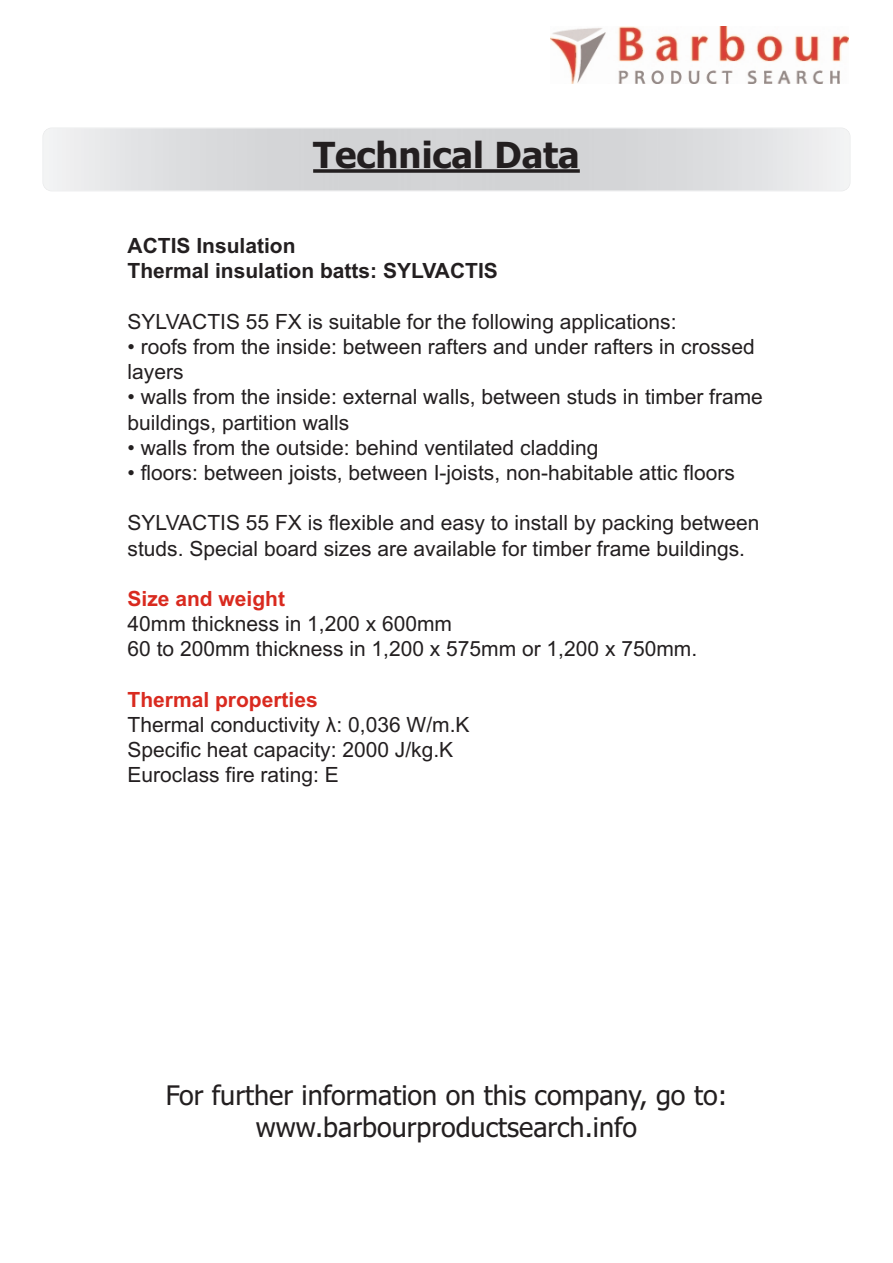
<style>
.page{position:relative;width:893px;height:1263px;background:#fff}
.page>*{position:absolute;margin:0;border:0;box-sizing:border-box;transform-origin:0 0}
.t1{font:700 36px "Tahoma";color:#231f20}
.t2{font:27px/32.4px "Tahoma";color:#231f20;text-align:center}
.t3{font:21px/25.2px "Arial";color:#231f20}
.t4{font:700 21px/25.2px "Arial";color:#231f20}
.t5{font:700 21px "Arial";color:#d92a1f}
</style>
<div class="page">
<img style="left:550px;top:27px;width:298px;height:56px">
<div style="left:43px;top:128px;width:807px;height:63px;border:2px solid #e7e8e9;border-radius:9px"></div>
<svg style="left:313px;top:169px;width:267px;height:4px"></svg>
<h1 class="t1" style="left:313px;top:135px;width:268px">Technical Data</h1>
<p class="t4" style="left:128px;top:233px;width:372px">ACTIS Insulation<br>Thermal insulation batts: SYLVACTIS</p>
<p class="t3" style="left:128px;top:309px;width:550px">SYLVACTIS 55 FX is suitable for the following applications:</p>
<p class="t3" style="left:128px;top:334px;width:629px">• roofs from the inside: between rafters and under rafters in crossed layers</p>
<p class="t3" style="left:128px;top:384px;width:637px">• walls from the inside: external walls, between studs in timber frame buildings, partition walls</p>
<p class="t3" style="left:128px;top:435px;width:472px">• walls from the outside: behind ventilated cladding</p>
<p class="t3" style="left:128px;top:460px;width:609px">• floors: between joists, between I-joists, non-habitable attic floors</p>
<p class="t3" style="left:128px;top:510px;width:633px">SYLVACTIS 55 FX is flexible and easy to install by packing between studs. Special board sizes are available for timber frame buildings.</p>
<p class="t5" style="left:128px;top:586px;width:159px">Size and weight</p>
<p class="t3" style="left:128px;top:611px;width:571px">40mm thickness in 1,200 x 600mm<br>60 to 200mm thickness in 1,200 x 575mm or 1,200 x 750mm.</p>
<p class="t5" style="left:128px;top:687px;width:192px">Thermal properties</p>
<p class="t3" style="left:128px;top:712px;width:343px">Thermal conductivity λ: 0,036 W/m.K<br>Specific heat capacity: 2000 J/kg.K<br>Euroclass fire rating: E</p>
<p class="t2" style="left:166px;top:1079px;width:563px">For further information on this company, go to: www.barbourproductsearch.info</p>
</div>
